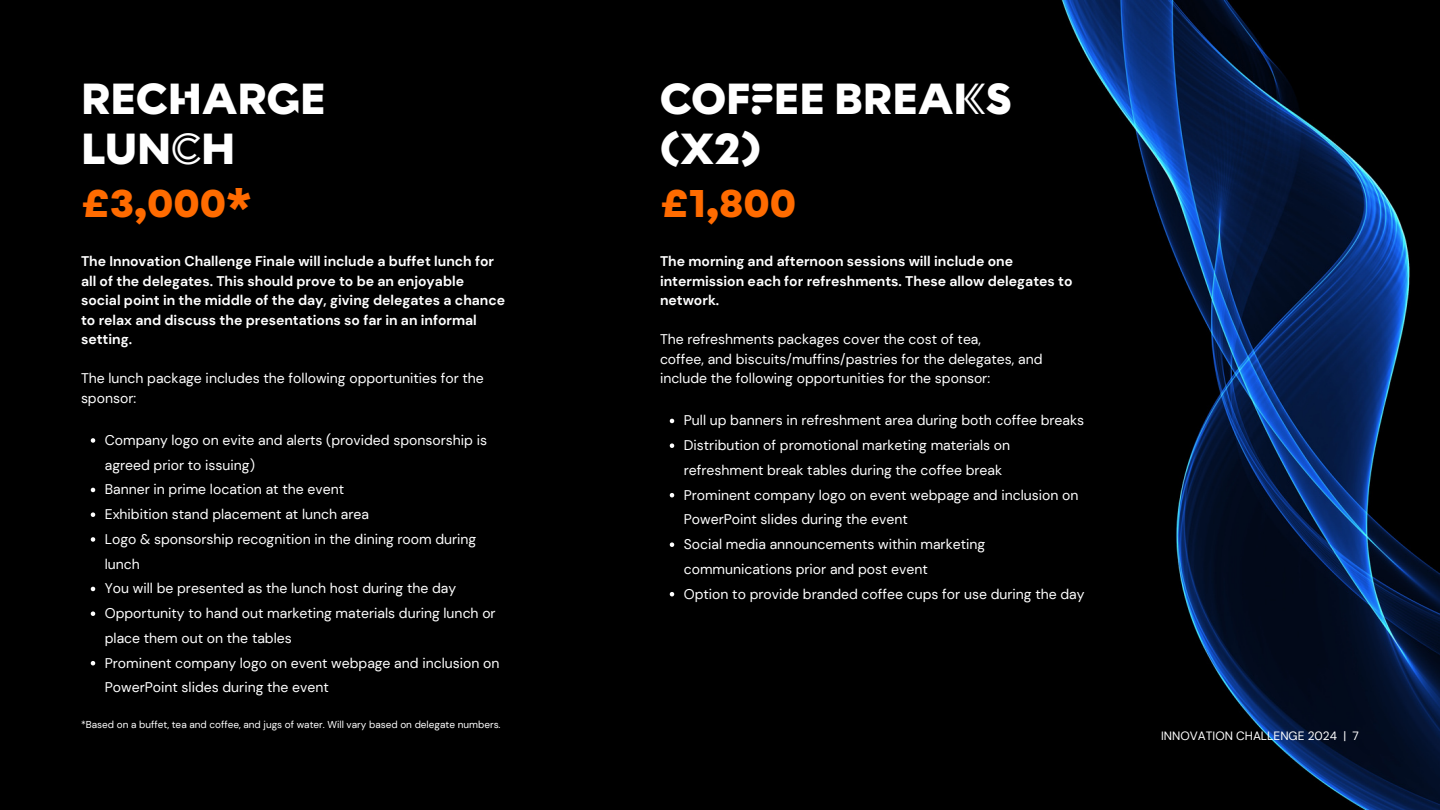
<style>
.page{position:relative;width:1440px;height:810px;background:#000}
.page>*{position:absolute;margin:0;border:0;box-sizing:border-box;transform-origin:0 0}
.t1{font:900 36px/50.2px "Open Mind Display";color:#fff}
.t2{font:900 32px "Open Mind Display";color:#ff6b00}
.t3{font:14px/24.8px "DM Sans";color:#fff}
.t4{font:700 14px/19.6px "DM Sans";color:#fff}
.t5{font:12px "DM Sans";color:#fff}
.t6{font:10px "DM Sans";color:#fff}
</style>
<div class="page">
<img style="left:1061px;top:0;width:379px;height:810px">
<svg style="left:91px;top:438px;width:4px;height:5px"></svg>
<svg style="left:91px;top:488px;width:4px;height:4px"></svg>
<svg style="left:91px;top:512px;width:4px;height:5px"></svg>
<svg style="left:91px;top:537px;width:4px;height:5px"></svg>
<svg style="left:91px;top:587px;width:4px;height:4px"></svg>
<svg style="left:91px;top:611px;width:4px;height:5px"></svg>
<svg style="left:91px;top:661px;width:4px;height:4px"></svg>
<svg style="left:670px;top:419px;width:4px;height:4px"></svg>
<svg style="left:670px;top:443px;width:4px;height:5px"></svg>
<svg style="left:670px;top:493px;width:4px;height:4px"></svg>
<svg style="left:670px;top:542px;width:4px;height:5px"></svg>
<svg style="left:670px;top:592px;width:4px;height:4px"></svg>
<h2 class="t1" style="left:81px;top:76px;width:246px">RECHARGE<br>LUNCH</h2>
<h3 class="t1" style="left:660px;top:76px;width:353px">COFFEE BREAKS (X2)</h3>
<p class="t2" style="left:81px;top:187px;width:172px">£3,000*</p>
<p class="t2" style="left:660px;top:187px;width:138px">£1,800</p>
<h4 class="t4" style="left:81px;top:252px;width:426px">The Innovation Challenge Finale will include a buffet lunch for all of the delegates. This should prove to be an enjoyable social point in the middle of the day, giving delegates a chance to relax and discuss the presentations so far in an informal setting.</h4>
<p class="t3" style="left:81px;top:369px;width:404px;line-height:19.6px">The lunch package includes the following opportunities for the sponsor:</p>
<p class="t3" style="left:105px;top:428px;width:384px">Company logo on evite and alerts (provided sponsorship is agreed prior to issuing)</p>
<p class="t3" style="left:105px;top:477px;width:241px">Banner in prime location at the event</p>
<p class="t3" style="left:105px;top:502px;width:266px">Exhibition stand placement at lunch area</p>
<p class="t3" style="left:105px;top:527px;width:373px">Logo &amp; sponsorship recognition in the dining room during lunch</p>
<p class="t3" style="left:105px;top:576px;width:353px">You will be presented as the lunch host during the day</p>
<p class="t3" style="left:105px;top:601px;width:392px">Opportunity to hand out marketing materials during lunch or place them out on the tables</p>
<p class="t3" style="left:105px;top:651px;width:396px">Prominent company logo on event webpage and inclusion on<br>PowerPoint slides during the event</p>
<p class="t6" style="left:81px;top:719px;width:421px">*Based on a buffet, tea and coffee, and jugs of water. Will vary based on delegate numbers.</p>
<h5 class="t4" style="left:660px;top:252px;width:414px">The morning and afternoon sessions will include one intermission each for refreshments. These allow delegates to network.</h5>
<h1 class="t3" style="left:660px;top:330px;width:384px;line-height:19.6px">The refreshments packages cover the cost of tea,<br>coffee, and biscuits/muffins/pastries for the delegates, and include the following opportunities for the sponsor:</h1>
<h2 class="t3" style="left:684px;top:408px;width:402px">Pull up banners in refreshment area during both coffee breaks</h2>
<h3 class="t3" style="left:684px;top:433px;width:328px">Distribution of promotional marketing materials on refreshment break tables during the coffee break</h3>
<h4 class="t3" style="left:684px;top:483px;width:396px">Prominent company logo on event webpage and inclusion on<br>PowerPoint slides during the event</h4>
<p class="t3" style="left:684px;top:532px;width:303px">Social media announcements within marketing communications prior and post event</p>
<p class="t3" style="left:684px;top:582px;width:402px">Option to provide branded coffee cups for use during the day</p>
<p class="t5" style="left:1161px;top:728px;width:199px">INNOVATION CHALLENGE 2024 | 7</p>
</div>
